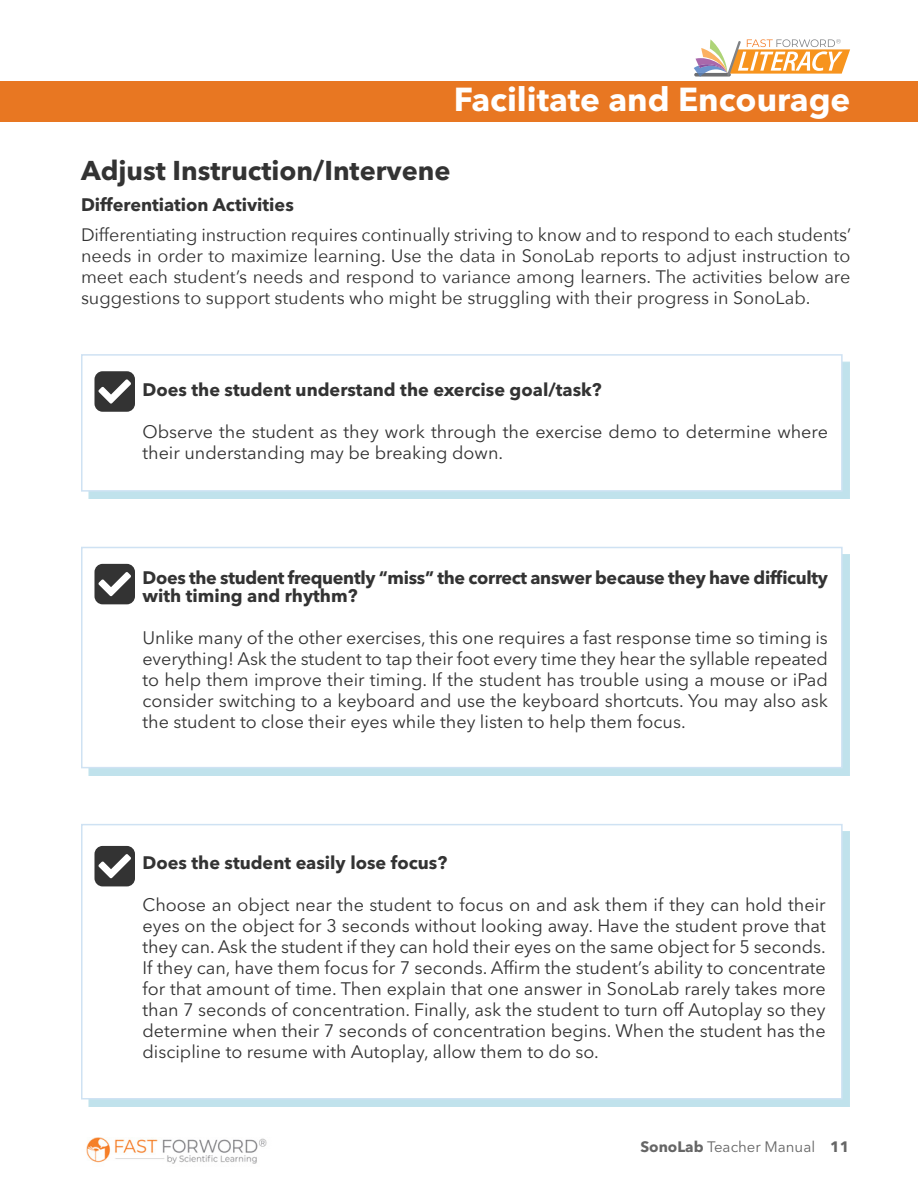
<style>
.page{position:relative;width:918px;height:1188px;background:#fff}
.page>*{position:absolute;margin:0;border:0;box-sizing:border-box;transform-origin:0 0}
.t1{font:700 33px "Avenir Next LT Pro";color:#fff}
.t2{font:700 27px "Avenir Next LT Pro";color:#333}
.t3{font:18px/21px "Avenir Next LT Pro";color:#333;text-align:justify}
.t4{font:18px/21px "Avenir Next";color:#333;text-align:justify}
.t5{font:700 18px "Avenir Next LT Pro";color:#333}
.t6{font:700 18px/18px "Avenir Next LT Pro";letter-spacing:-.02em;color:#333}
.t7{font:15px "Avenir Next LT Pro";color:#666}
.s1{font-weight:700}
</style>
<div class="page">
<svg style="left:694px;top:39px;width:156px;height:38px"></svg>
<div style="left:88px;top:362px;width:762px;height:137px;background:#c0e2ec"></div>
<div style="left:81px;top:354px;width:762px;height:138px;background:#fff;border:2px solid #cfe2f3"></div>
<div style="left:88px;top:554px;width:762px;height:222px;background:#c0e2ec"></div>
<div style="left:81px;top:547px;width:762px;height:221px;background:#fff;border:2px solid #cfe2f3"></div>
<div style="left:88px;top:831px;width:762px;height:276px;background:#c0e2ec"></div>
<div style="left:81px;top:824px;width:762px;height:276px;background:#fff;border:2px solid #cfe2f3"></div>
<div style="left:94px;top:846px;width:41px;height:40px;background:#333;border-radius:8px"></div>
<svg style="left:98px;top:854px;width:33px;height:24px"></svg>
<div style="left:94px;top:371px;width:41px;height:41px;background:#333;border-radius:8px"></div>
<svg style="left:98px;top:379px;width:33px;height:25px"></svg>
<div style="left:94px;top:564px;width:41px;height:40px;background:#333;border-radius:8px"></div>
<svg style="left:98px;top:572px;width:33px;height:24px"></svg>
<img style="left:86px;top:1137px;width:181px;height:27px">
<div style="left:0;top:81px;width:918px;height:41px;background:#e87722"></div>
<h1 class="t1" style="left:454px;top:79px;width:398px">Facilitate and Encourage</h1>
<h2 class="t2" style="left:81px;top:154px;width:371px">Adjust Instruction/Intervene</h2>
<p class="t5" style="left:81px;top:194px;width:214px">Differentiation Activities</p>
<p class="t4" style="left:81px;top:224px;width:772px">Differentiating instruction requires continually striving to know and to respond to each students’ needs in order to maximize learning. Use the data in SonoLab reports to adjust instruction to meet each student’s needs and respond to variance among learners. The activities below are suggestions to support students who might be struggling with their progress in SonoLab.</p>
<p class="t5" style="left:142px;top:378px;width:461px">Does the student understand the exercise goal/task?</p>
<p class="t3" style="left:142px;top:421px;width:687px">Observe the student as they work through the exercise demo to determine where their understanding may be breaking down.</p>
<p class="t6" style="left:142px;top:568px;width:687px">Does the student frequently “miss” the correct answer because they have difficulty with timing and rhythm?</p>
<p class="t3" style="left:142px;top:627px;width:687px">Unlike many of the other exercises, this one requires a fast response time so timing is everything! Ask the student to tap their foot every time they hear the syllable repeated to help them improve their timing. If the student has trouble using a mouse or iPad consider switching to a keyboard and use the keyboard shortcuts. You may also ask the student to close their eyes while they listen to help them focus.</p>
<p class="t5" style="left:143px;top:852px;width:306px">Does the student easily lose focus?</p>
<p class="t3" style="left:142px;top:894px;width:685px">Choose an object near the student to focus on and ask them if they can hold their eyes on the object for 3 seconds without looking away. Have the student prove that they can. Ask the student if they can hold their eyes on the same object for 5 seconds.<br>If they can, have them focus for 7 seconds. Affirm the student’s ability to concentrate for that amount of time. Then explain that one answer in SonoLab rarely takes more than 7 seconds of concentration. Finally, ask the student to turn off Autoplay so they determine when their 7 seconds of concentration begins. When the student has the discipline to resume with Autoplay, allow them to do so.</p>
<p class="t7" style="left:640px;top:1138px;width:211px"><span class="s1">SonoLab</span> Teacher Manual <span class="s1">11</span></p>
</div>
